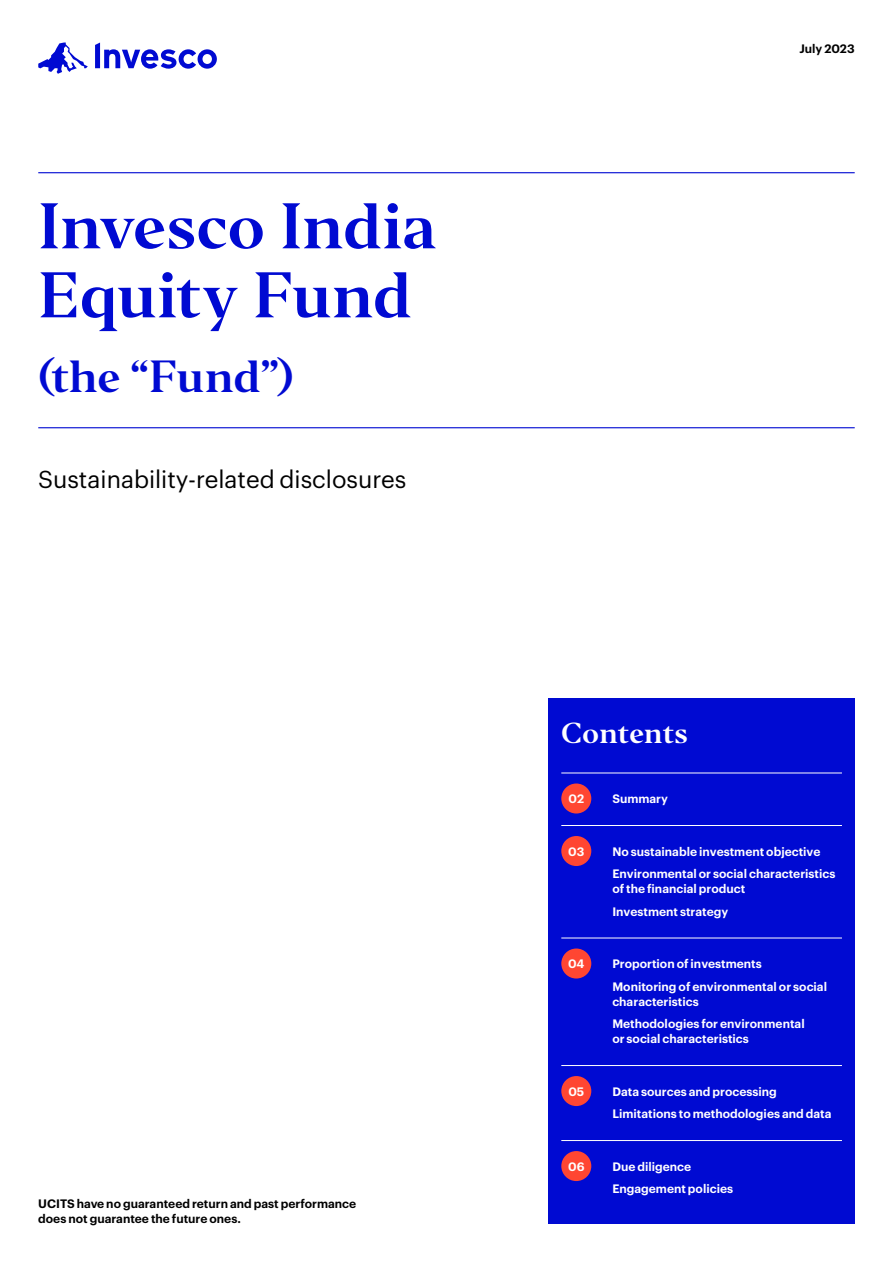
<style>
.page{position:relative;width:893px;height:1263px;background:#fff}
.page>*{position:absolute;margin:0;border:0;box-sizing:border-box;transform-origin:0 0}
.t1{font:60px/69px "Invesco Editor";letter-spacing:-.015em;color:#000ad2}
.t2{font:42px "Invesco Editor";letter-spacing:-.01em;color:#000ad2}
.t3{font:27px "Invesco Editor";color:#fff}
.t4{font:24px "Graphik";color:#000}
.t5{font:600 12px/22.5px "Graphik";color:#fff}
.t6{font:600 12px/15px "Graphik";color:#000}
</style>
<div class="page">
<svg style="left:38px;top:43px;width:50px;height:31px"></svg>
<svg style="left:95px;top:43px;width:122px;height:26px"></svg>
<hr style="left:38px;top:172px;width:817px;height:1px;background:#000ad2">
<hr style="left:38px;top:427px;width:817px;height:1px;background:#000ad2">
<div style="left:549px;top:698px;width:306px;height:525px;background:#000ad2"></div>
<hr style="left:561px;top:773px;width:281px;height:1px;background:#fff">
<hr style="left:561px;top:825px;width:281px;height:1px;background:#fff">
<hr style="left:561px;top:938px;width:281px;height:1px;background:#fff">
<hr style="left:561px;top:1065px;width:281px;height:1px;background:#fff">
<hr style="left:561px;top:1140px;width:281px;height:1px;background:#fff">
<div style="left:561px;top:783px;width:30px;height:30px;background:#ff4632;border-radius:50%"></div>
<div style="left:561px;top:836px;width:30px;height:30px;background:#ff4632;border-radius:50%"></div>
<div style="left:561px;top:948px;width:30px;height:30px;background:#ff4632;border-radius:50%"></div>
<div style="left:561px;top:1076px;width:30px;height:30px;background:#ff4632;border-radius:50%"></div>
<div style="left:561px;top:1151px;width:30px;height:30px;background:#ff4632;border-radius:50%"></div>
<h1 class="t1" style="left:38px;top:192px;width:400px">Invesco India<br>Equity Fund</h1>
<h2 class="t2" style="left:38px;top:350px;width:257px">(the “Fund”)</h2>
<h3 class="t4" style="left:38px;top:462px;width:370px">Sustainability-related disclosures</h3>
<p class="t6" style="left:38px;top:1195px;width:319px">UCITS have no guaranteed return and past performance does not guarantee the future ones.</p>
<p class="t6" style="left:799px;top:40px;width:57px">July 2023</p>
<h3 class="t3" style="left:561px;top:716px;width:128px">Contents</h3>
<p class="t5" style="left:568px;top:787px;width:17px">02</p>
<p class="t5" style="left:612px;top:787px;width:57px">Summary</p>
<p class="t5" style="left:568px;top:839px;width:18px">03</p>
<p class="t5" style="left:612px;top:839px;width:225px">No sustainable investment objective<br>Environmental or social characteristics</p>
<p class="t5" style="left:612px;top:877px;width:134px">of the financial product<br>Investment strategy</p>
<p class="t5" style="left:568px;top:952px;width:18px">04</p>
<p class="t5" style="left:612px;top:952px;width:216px">Proportion of investments<br>Monitoring of environmental or social</p>
<p class="t5" style="left:612px;top:989px;width:194px">characteristics<br>Methodologies for environmental</p>
<p class="t5" style="left:612px;top:1027px;width:138px">or social characteristics</p>
<p class="t5" style="left:568px;top:1079px;width:17px">05</p>
<p class="t5" style="left:612px;top:1079px;width:221px">Data sources and processing<br>Limitations to methodologies and data</p>
<p class="t5" style="left:568px;top:1154px;width:18px">06</p>
<p class="t5" style="left:612px;top:1154px;width:122px">Due diligence<br>Engagement policies</p>
</div>
